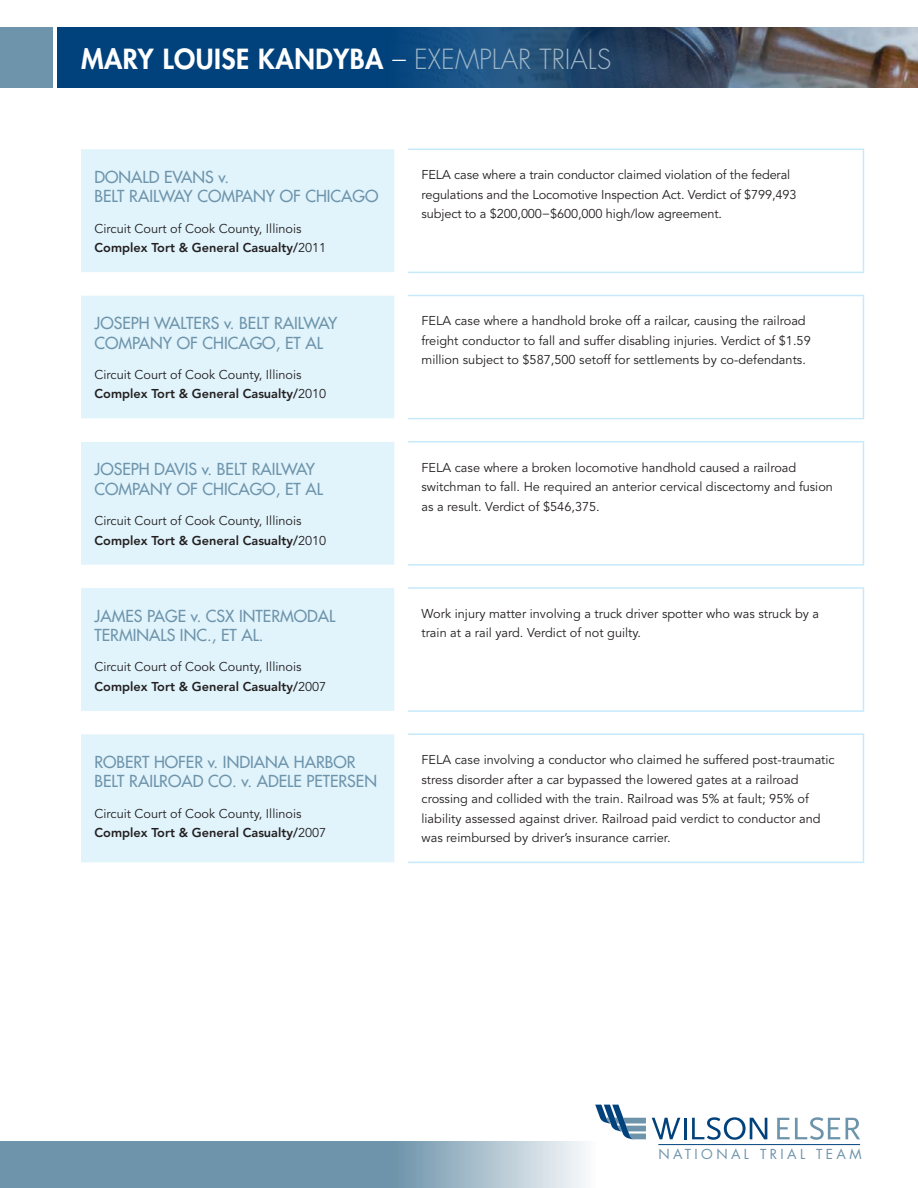
<style>
.page{position:relative;width:918px;height:1188px;background:#fff}
.page>*{position:absolute;margin:0;border:0;box-sizing:border-box;transform-origin:0 0}
.t1{font:800 27px "Futura Std";letter-spacing:.02em;color:#fff}
.t2{font:500 16.2px/19.5px "Futura Std";color:#6e94ab}
.t3{font:13.5px "Futura Std";letter-spacing:.25em;color:#6e94ab}
.t4{font:12.75px/19.5px "Avenir LT Std";color:#231f20}
.s1{font-weight:300}
.s2{font-weight:300;color:#9fb7c8}
.s3{font-weight:800}
</style>
<div class="page">
<svg style="left:0;top:1141px;width:586px;height:47px;background:#83a4b7"></svg>
<svg style="left:777px;top:1117px;width:63px;height:23px"></svg>
<svg style="left:846px;top:1118px;width:14px;height:21px"></svg>
<hr style="left:684px;top:1118px;width:2px;height:21px;background:#01427c">
<svg style="left:692px;top:1117px;width:75px;height:23px"></svg>
<svg style="left:652px;top:1118px;width:28px;height:21px"></svg>
<svg style="left:595px;top:1105px;width:51px;height:34px"></svg>
<hr style="left:658px;top:1144px;width:202px;height:1px;background:#01427c">
<div style="left:81px;top:149px;width:313px;height:713px;background:#e1f4fc"></div>
<svg style="left:81px;top:272px;width:313px;height:462px;fill:#e1f4fc"></svg>
<svg style="left:408px;top:294px;width:455px;height:416px"></svg>
<hr style="left:408px;top:733px;width:456px;height:2px;background:#c6eafa">
<hr style="left:408px;top:272px;width:456px;height:1px;background:#c6eafa">
<hr style="left:408px;top:418px;width:456px;height:1px;background:#c6eafa">
<hr style="left:408px;top:564px;width:456px;height:2px;background:#c6eafa">
<hr style="left:408px;top:710px;width:456px;height:2px;background:#c6eafa">
<hr style="left:408px;top:862px;width:456px;height:1px;background:#c6eafa">
<hr style="left:408px;top:148px;width:456px;height:2px;background:#c6eafa">
<hr style="left:863px;top:150px;width:1px;height:122px;background:#c6eafa">
<hr style="left:408px;top:295px;width:456px;height:1px;background:#c6eafa">
<hr style="left:863px;top:296px;width:1px;height:122px;background:#c6eafa">
<hr style="left:408px;top:441px;width:456px;height:1px;background:#c6eafa">
<hr style="left:863px;top:442px;width:1px;height:122px;background:#c6eafa">
<hr style="left:408px;top:587px;width:456px;height:2px;background:#c6eafa">
<hr style="left:863px;top:589px;width:1px;height:121px;background:#c6eafa">
<hr style="left:863px;top:735px;width:1px;height:127px;background:#c6eafa">
<div style="left:57px;top:27px;width:861px;height:61px;background:#01427c"></div>
<img style="left:413px;top:27px;width:505px;height:61px">
<div style="left:0;top:27px;width:52px;height:61px;background:#6e94ab"></div>
<h1 class="t1" style="left:81px;top:41px;width:532px">MARY LOUISE KANDYBA <span class="s1">–</span> <span class="s2">EXEMPLAR TRIALS</span></h1>
<p class="t2" style="left:94px;top:167px;width:286px">DONALD EVANS v.<br>BELT RAILWAY COMPANY OF CHICAGO</p>
<p class="t4" style="left:94px;top:219px;width:233px">Circuit Court of Cook County, Illinois<br><span class="s3">Complex Tort &amp; General Casualty/</span>2011</p>
<p class="t2" style="left:94px;top:313px;width:245px">JOSEPH WALTERS v. BELT RAILWAY<br>COMPANY OF CHICAGO, ET AL</p>
<p class="t4" style="left:94px;top:365px;width:233px">Circuit Court of Cook County, Illinois<br><span class="s3">Complex Tort &amp; General Casualty/</span>2010</p>
<p class="t2" style="left:94px;top:460px;width:230px">JOSEPH DAVIS v. BELT RAILWAY<br>COMPANY OF CHICAGO, ET AL</p>
<p class="t4" style="left:94px;top:511px;width:233px">Circuit Court of Cook County, Illinois<br><span class="s3">Complex Tort &amp; General Casualty/</span>2010</p>
<p class="t2" style="left:94px;top:606px;width:242px">JAMES PAGE v. CSX INTERMODAL<br>TERMINALS INC., ET AL.</p>
<p class="t4" style="left:94px;top:658px;width:233px">Circuit Court of Cook County, Illinois<br><span class="s3">Complex Tort &amp; General Casualty/</span>2007</p>
<p class="t2" style="left:94px;top:752px;width:284px">ROBERT HOFER v. INDIANA HARBOR<br>BELT RAILROAD CO. v. ADELE PETERSEN</p>
<p class="t4" style="left:94px;top:804px;width:233px">Circuit Court of Cook County, Illinois<br><span class="s3">Complex Tort &amp; General Casualty/</span>2007</p>
<p class="t4" style="left:422px;top:165px;width:377px">FELA case where a train conductor claimed violation of the federal regulations and the Locomotive Inspection Act. Verdict of $799,493 subject to a $200,000−$600,000 high/low agreement.</p>
<p class="t4" style="left:422px;top:312px;width:391px">FELA case where a handhold broke off a railcar, causing the railroad freight conductor to fall and suffer disabling injuries. Verdict of $1.59 million subject to $587,500 setoff for settlements by co-defendants.</p>
<p class="t4" style="left:422px;top:458px;width:413px">FELA case where a broken locomotive handhold caused a railroad switchman to fall. He required an anterior cervical discectomy and fusion as a result. Verdict of $546,375.</p>
<p class="t4" style="left:422px;top:604px;width:399px">Work injury matter involving a truck driver spotter who was struck by a train at a rail yard. Verdict of not guilty.</p>
<p class="t4" style="left:422px;top:750px;width:415px">FELA case involving a conductor who claimed he suffered post-traumatic stress disorder after a car bypassed the lowered gates at a railroad crossing and collided with the train. Railroad was 5% at fault; 95% of liability assessed against driver. Railroad paid verdict to conductor and was reimbursed by driver’s insurance carrier.</p>
<p class="t3" style="left:658px;top:1146px;width:205px">NATIONAL TRIAL TEAM</p>
</div>
